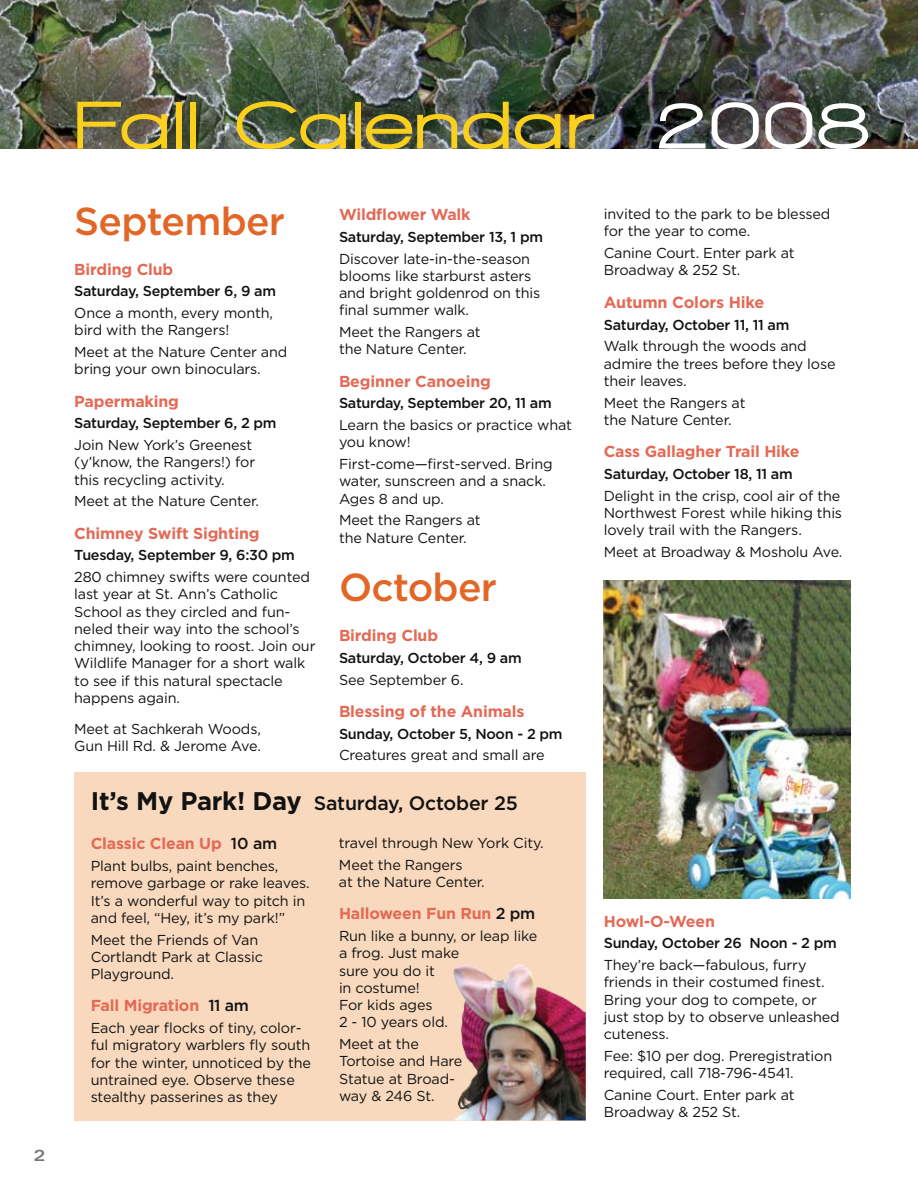
<style>
.page{position:relative;width:918px;height:1188px;background:#fff}
.page>*{position:absolute;margin:0;border:0;box-sizing:border-box;transform-origin:0 0}
.t1{font:900 69px "Walkway Expand";letter-spacing:.03em;color:#fbd01d;scale:.95 1}
.t2{font:500 39px "Gotham HTF";letter-spacing:-.02em;color:#e26727}
.t3{font:500 19.5px "Gotham HTF";letter-spacing:-.01em;color:#121212}
.t4{font:16.5px "Univers U63";color:#747776}
.t5{font:700 16.2px "Gotham HTF";letter-spacing:-.01em;color:#e26a56}
.t6{font:700 15.9px "Gotham HTF";letter-spacing:-.01em;color:#e26a56}
.t7{font:14.4px/17.2px "Gotham HTF";letter-spacing:-.01em;color:#121212}
.t8{font:500 14.4px "Gotham HTF";letter-spacing:-.02em;color:#121212}
.s1{color:#fff}
.s2{font-weight:700;font-size:25.5px}
.s3{font-weight:500;color:#121212}
</style>
<div class="page">
<img style="left:0;top:0;width:918px;height:148px">
<div style="left:74px;top:836px;width:512px;height:284px;background:#f8d9bd"></div>
<div style="left:74px;top:772px;width:512px;height:64px;background:#f8d9bd"></div>
<img style="left:453px;top:964px;width:133px;height:156px">
<img style="left:604px;top:580px;width:247px;height:319px">
<p class="t4" style="left:33px;top:1145px;width:14px">2</p>
<h1 class="t1" style="left:74px;top:88px;width:839px">Fall Calendar <span class="s1">2008</span></h1>
<h2 class="t2" style="left:74px;top:199px;width:212px">September</h2>
<p class="t6" style="left:74px;top:260px;width:101px">Birding Club</p>
<p class="t8" style="left:74px;top:283px;width:203px">Saturday, September 6, 9 am</p>
<p class="t7" style="left:74px;top:304px;width:200px">Once a month, every month, bird with the Rangers!</p>
<p class="t7" style="left:74px;top:343px;width:215px">Meet at the Nature Center and bring your own binoculars.</p>
<p class="t6" style="left:74px;top:392px;width:106px">Papermaking</p>
<p class="t8" style="left:74px;top:415px;width:204px">Saturday, September 6, 2 pm</p>
<p class="t7" style="left:74px;top:436px;width:182px">Join New York’s Greenest (y’know, the Rangers!) for this recycling activity.</p>
<p class="t7" style="left:74px;top:492px;width:186px">Meet at the Nature Center.</p>
<p class="t6" style="left:74px;top:524px;width:187px">Chimney Swift Sighting</p>
<p class="t8" style="left:74px;top:547px;width:222px">Tuesday, September 9, 6:30 pm</p>
<p class="t7" style="left:74px;top:568px;width:243px">280 chimney swifts were counted last year at St. Ann’s Catholic<br>School as they circled and fun&shy;neled their way into the school’s chimney, looking to roost. Join our<br>Wildlife Manager for a short walk to see if this natural spectacle happens again.</p>
<p class="t7" style="left:74px;top:720px;width:188px">Meet at Sachkerah Woods,<br>Gun Hill Rd. &amp; Jerome Ave.</p>
<p class="t6" style="left:339px;top:205px;width:133px">Wildflower Walk</p>
<p class="t8" style="left:339px;top:229px;width:206px">Saturday, September 13, 1 pm</p>
<p class="t7" style="left:339px;top:250px;width:203px">Discover late-in-the-season blooms like starburst asters and bright goldenrod on this final summer walk.</p>
<p class="t7" style="left:339px;top:323px;width:143px">Meet the Rangers at the Nature Center.</p>
<p class="t6" style="left:339px;top:372px;width:153px">Beginner Canoeing</p>
<p class="t8" style="left:339px;top:395px;width:214px">Saturday, September 20, 11 am</p>
<p class="t7" style="left:339px;top:416px;width:235px">Learn the basics or practice what you know!</p>
<p class="t7" style="left:339px;top:455px;width:215px">First-come—first-served. Bring water, sunscreen and a snack.<br>Ages 8 and up.</p>
<p class="t7" style="left:339px;top:511px;width:143px">Meet the Rangers at the Nature Center.</p>
<h2 class="t2" style="left:339px;top:565px;width:160px">October</h2>
<p class="t6" style="left:339px;top:626px;width:101px">Birding Club</p>
<p class="t8" style="left:339px;top:650px;width:184px">Saturday, October 4, 9 am</p>
<p class="t7" style="left:339px;top:671px;width:126px">See September 6.</p>
<p class="t6" style="left:339px;top:702px;width:187px">Blessing of the Animals</p>
<p class="t8" style="left:339px;top:725px;width:225px">Sunday, October 5, Noon - 2 pm</p>
<p class="t7" style="left:339px;top:746px;width:207px">Creatures great and small are</p>
<h3 class="t3" style="left:91px;top:792px;width:429px"><span class="s2">It’s My Park! Day</span> Saturday, October 25</h3>
<p class="t6" style="left:91px;top:835px;width:188px">Classic Clean Up <span class="s3">10 am</span></p>
<p class="t7" style="left:91px;top:857px;width:220px">Plant bulbs, paint benches, remove garbage or rake leaves.<br>It’s a wonderful way to pitch in and feel, “Hey, it’s my park!”</p>
<p class="t7" style="left:91px;top:931px;width:174px">Meet the Friends of Van<br>Cortlandt Park at Classic<br>Playground.</p>
<p class="t6" style="left:91px;top:997px;width:160px">Fall Migration <span class="s3">11 am</span></p>
<p class="t7" style="left:91px;top:1019px;width:222px">Each year flocks of tiny, color&shy;ful migratory warblers fly south for the winter, unnoticed by the untrained eye. Observe these stealthy passerines as they</p>
<p class="t7" style="left:339px;top:832px;width:206px;line-height:21.8px">travel through New York City.<br>Meet the Rangers</p>
<p class="t7" style="left:339px;top:873px;width:147px">at the Nature Center.</p>
<p class="t6" style="left:339px;top:905px;width:198px">Halloween Fun Run <span class="s3">2 pm</span></p>
<p class="t7" style="left:339px;top:927px;width:200px">Run like a bunny, or leap like a frog. Just make<br>sure you do it<br>in costume!<br>For kids ages<br>2 - 10 years old.</p>
<p class="t7" style="left:339px;top:1035px;width:125px">Meet at the<br>Tortoise and Hare<br>Statue at Broad&shy;way &amp; 246 St.</p>
<p class="t7" style="left:604px;top:205px;width:228px">invited to the park to be blessed for the year to come.</p>
<p class="t7" style="left:604px;top:244px;width:192px">Canine Court. Enter park at<br>Broadway &amp; 252 St.</p>
<p class="t5" style="left:604px;top:293px;width:162px">Autumn Colors Hike</p>
<p class="t8" style="left:604px;top:316px;width:187px">Saturday, October 11, 11 am</p>
<p class="t7" style="left:604px;top:337px;width:233px">Walk through the woods and admire the trees before they lose their leaves.</p>
<p class="t7" style="left:604px;top:394px;width:143px">Meet the Rangers at the Nature Center.</p>
<p class="t6" style="left:604px;top:442px;width:197px">Cass Gallagher Trail Hike</p>
<p class="t8" style="left:604px;top:466px;width:191px">Saturday, October 18, 11 am</p>
<p class="t7" style="left:604px;top:487px;width:240px">Delight in the crisp, cool air of the<br>Northwest Forest while hiking this lovely trail with the Rangers.</p>
<p class="t7" style="left:604px;top:543px;width:240px">Meet at Broadway &amp; Mosholu Ave.</p>
<p class="t6" style="left:604px;top:912px;width:113px">Howl-O-Ween</p>
<p class="t8" style="left:604px;top:935px;width:235px">Sunday, October 26 Noon - 2 pm</p>
<p class="t7" style="left:604px;top:956px;width:238px">They’re back—fabulous, furry friends in their costumed finest.<br>Bring your dog to compete, or just stop by to observe unleashed cuteness.</p>
<p class="t7" style="left:604px;top:1047px;width:230px">Fee: $10 per dog. Preregistration required, call 718-796-4541.</p>
<p class="t7" style="left:604px;top:1086px;width:192px">Canine Court. Enter park at<br>Broadway &amp; 252 St.</p>
</div>
